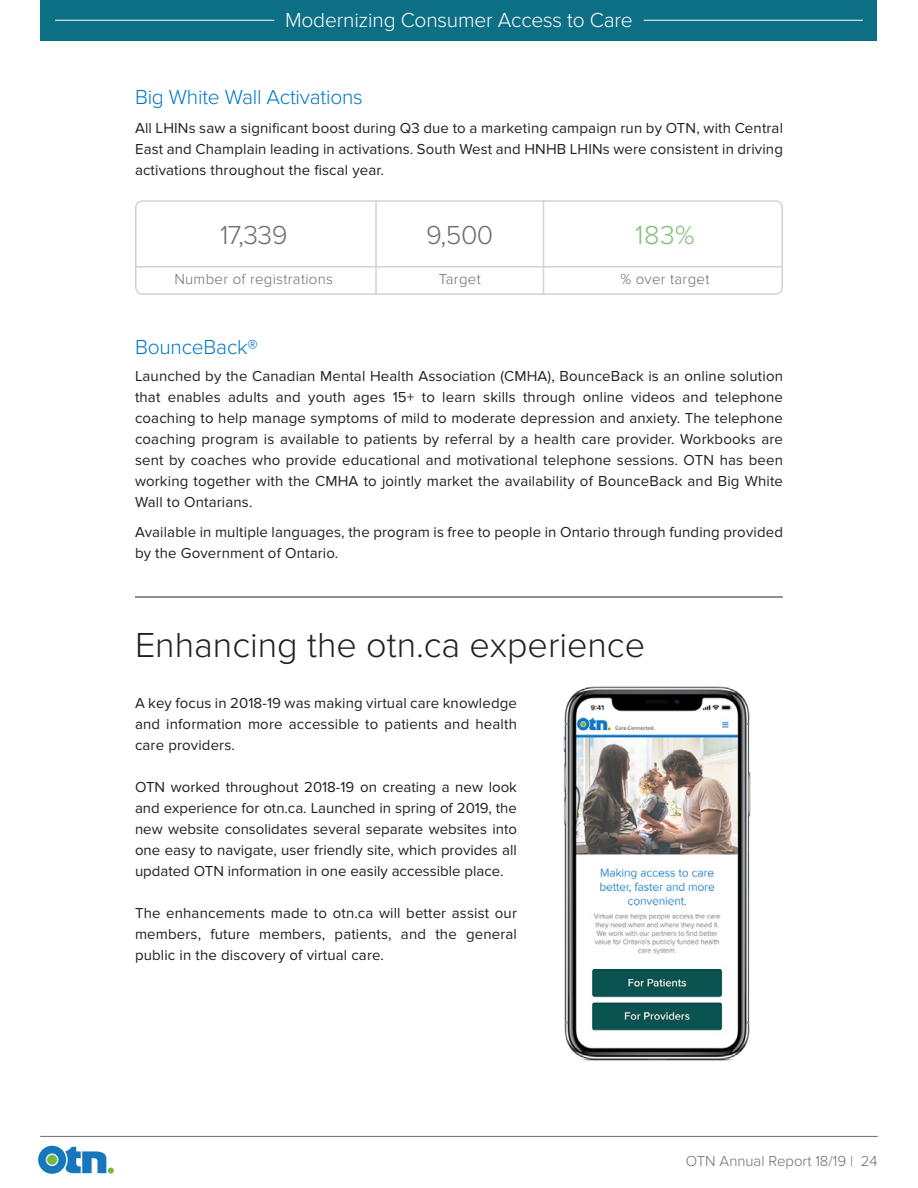
<style>
.page{position:relative;width:918px;height:1188px;background:#fff}
.page>*{position:absolute;margin:0;border:0;box-sizing:border-box;transform-origin:0 0}
.t1{font:300 36px "Proxima Nova";color:#231f20}
.t2{font:300 27px "Proxima Nova";letter-spacing:-.02em;color:#6c6d70}
.t3{font:300 27px "Proxima Nova";color:#7fc077}
.t4{font:300 21px "Proxima Nova";letter-spacing:-.01em;color:#0078c9}
.t5{font:300 21px "Proxima Nova";letter-spacing:-.01em;color:#fff}
.body{font:15px/21px "Proxima Nova";letter-spacing:.01em;color:#231f20;text-align:justify}
.t6{font:300 15px "Proxima Nova";letter-spacing:.02em;color:#6c6d70}
.t7{font:300 15px "Proxima Nova";color:#6c6d70}
</style>
<div class="page">
<hr style="left:40px;top:1136px;width:838px;height:1px;background:#6c6d70">
<svg style="left:38px;top:1146px;width:76px;height:28px"></svg>
<div style="left:135px;top:200px;width:648px;height:95px;border:2px solid #d1d2d4;border-radius:7px"></div>
<hr style="left:135px;top:266px;width:648px;height:1px;background:#d1d2d4">
<hr style="left:375px;top:200px;width:2px;height:95px;background:#d1d2d4">
<hr style="left:543px;top:200px;width:1px;height:95px;background:#d1d2d4">
<div style="left:40px;top:0;width:838px;height:40px;background:#0d6f85"></div>
<hr style="left:55px;top:20px;width:219px;height:1px;background:#fff">
<hr style="left:644px;top:20px;width:219px;height:1px;background:#fff">
<hr style="left:135px;top:597px;width:648px;height:1px;background:#231f20">
<img style="left:563px;top:686px;width:188px;height:375px">
<h2 class="t5" style="left:285px;top:8px;width:349px">Modernizing Consumer Access to Care</h2>
<h2 class="t4" style="left:135px;top:85px;width:229px">Big White Wall Activations</h2>
<p class="body" style="left:135px;top:117px;width:650px">All LHINs saw a significant boost during Q3 due to a marketing campaign run by OTN, with Central East and Champlain leading in activations. South West and HNHB LHINs were consistent in driving activations throughout the fiscal year.</p>
<p class="t2" style="left:220px;top:220px;width:69px">17,339</p>
<p class="t2" style="left:426px;top:220px;width:69px">9,500</p>
<p class="t3" style="left:635px;top:220px;width:61px">183%</p>
<p class="t6" style="left:174px;top:271px;width:160px">Number of registrations</p>
<p class="t6" style="left:439px;top:271px;width:44px">Target</p>
<p class="t6" style="left:620px;top:271px;width:91px">% over target</p>
<h2 class="t4" style="left:135px;top:335px;width:124px">BounceBack®</h2>
<p class="body" style="left:135px;top:365px;width:650px">Launched by the Canadian Mental Health Association (CMHA), BounceBack is an online solution that enables adults and youth ages 15+ to learn skills through online videos and telephone coaching to help manage symptoms of mild to moderate depression and anxiety. The telephone coaching program is available to patients by referral by a health care provider. Workbooks are sent by coaches who provide educational and motivational telephone sessions. OTN has been working together with the CMHA to jointly market the availability of BounceBack and Big White Wall to Ontarians.</p>
<p class="body" style="left:135px;top:521px;width:650px">Available in multiple languages, the program is free to people in Ontario through funding provided by the Government of Ontario.</p>
<p class="t1" style="left:135px;top:625px;width:512px">Enhancing the otn.ca experience</p>
<p class="body" style="left:135px;top:693px;width:383px">A key focus in 2018-19 was making virtual care knowledge and information more accessible to patients and health care providers.</p>
<p class="body" style="left:135px;top:777px;width:384px">OTN worked throughout 2018-19 on creating a new look and experience for otn.ca. Launched in spring of 2019, the new website consolidates several separate websites into one easy to navigate, user friendly site, which provides all updated OTN information in one easily accessible place.</p>
<p class="body" style="left:135px;top:903px;width:384px">The enhancements made to otn.ca will better assist our members, future members, patients, and the general public in the discovery of virtual care.</p>
<p class="t7" style="left:686px;top:1152px;width:193px">OTN Annual Report 18/19 | 24</p>
</div>
